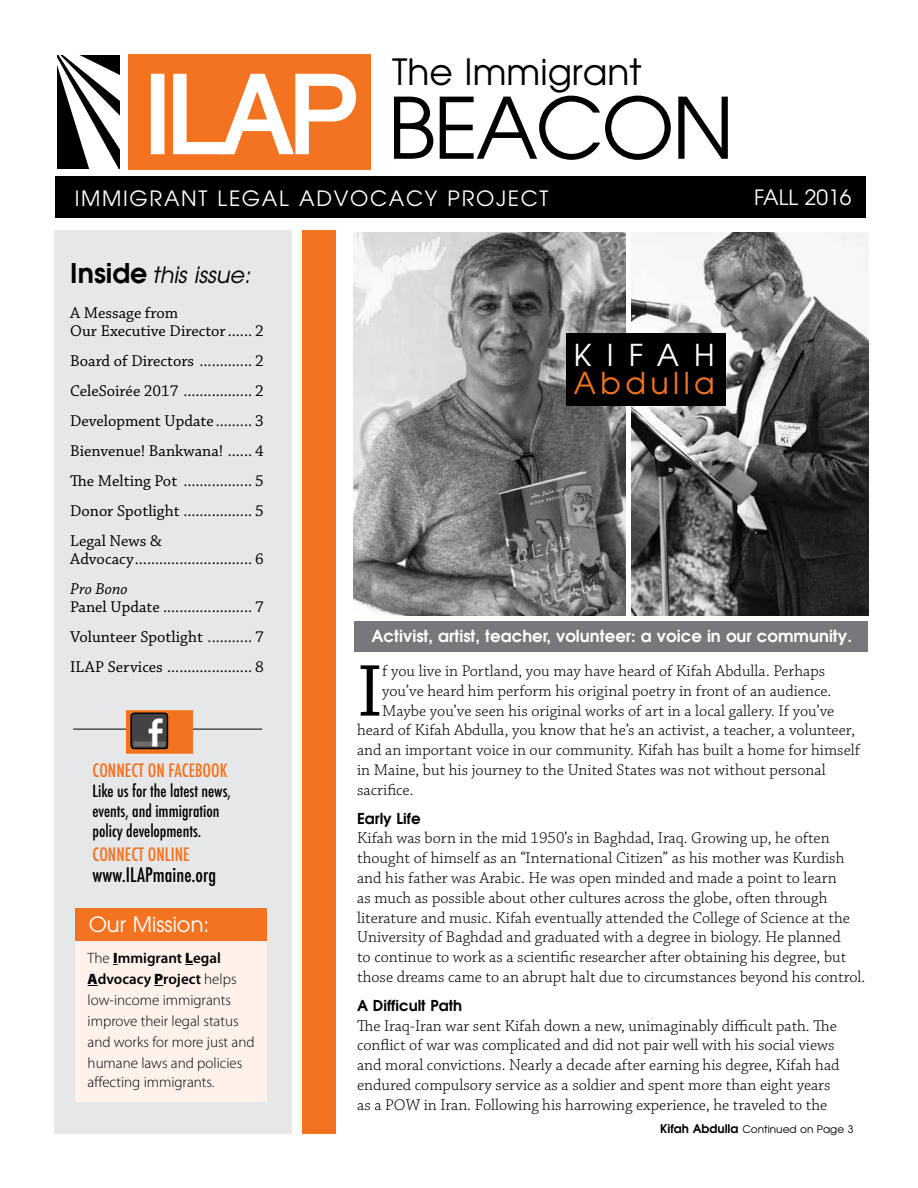
<style>
.page{position:relative;width:918px;height:1188px;background:#fff}
.page>*{position:absolute;margin:0;border:0;box-sizing:border-box;transform-origin:0 0}
.t1{font:84px "Avian";letter-spacing:-.03em;color:#000}
.t2{font:77.4px "Chaparral Pro";color:#000}
.t3{font:36px "Avian";color:#000}
.t4{font:30px "Avian";letter-spacing:.15em;color:#f37321}
.t5{font:30px "Avian";letter-spacing:.505em;color:#fff}
.t6{font:italic 22.5px "Avian";color:#000}
.t7{font:21px "Avian";letter-spacing:.08em;color:#fff}
.t8{font:21px "Avian";color:#fff}
.t9{font:500 condensed 19.5px "Futura";color:#000}
.t10{font:500 condensed 18px "Futura";color:#f37321}
.t11{font:300 16.5px/19.8px "Chaparral Pro";color:#000}
.t12{font:16.5px/30px "Chaparral Pro";color:#000;text-align:justify}
.t13{font:500 condensed 16.5px/19.8px "Futura";color:#000}
.t14{font:700 16.5px "Avian";color:#fff}
.t15{font:italic 16.5px "Chaparral Pro";color:#000}
.t16{font:300 15px/21px "Myriad Pro";color:#000}
.t17{font:700 15px "Avian";color:#000}
.t18{font:10.5px "Avian";color:#000}
.s1{font-family:"Helvetica";font-size:108px;color:#fff}
.s2{font-weight:700;font-style:normal;font-size:27px}
.s3{font-weight:900}
.s4{font-weight:600}
.s5{font-weight:700;font-size:12px}
</style>
<div class="page">
<div style="left:354px;top:621px;width:514px;height:31px;background:#77787b"></div>
<div style="left:302px;top:230px;width:34px;height:904px;background:#f37321"></div>
<div style="left:54px;top:230px;width:238px;height:904px;background:#e6e7e8"></div>
<div style="left:55px;top:176px;width:810px;height:41px;background:#000"></div>
<div style="left:128px;top:54px;width:243px;height:115px;background:#f37321"></div>
<div style="left:151px;top:74px;width:13px;height:80px;border:3px solid #fff"></div>
<svg style="left:173px;top:73px;width:183px;height:82px"></svg>
<svg style="left:57px;top:55px;width:63px;height:114px"></svg>
<hr style="left:73px;top:729px;width:189px;height:1px;background:#000">
<div style="left:126px;top:710px;width:67px;height:44px;background:#f37321;border:1px solid #f37321"></div>
<img style="left:133px;top:716px;width:32px;height:30px">
<div style="left:130px;top:713px;width:38px;height:36px;border:2px solid #000;border-radius:3px"></div>
<div style="left:76px;top:919px;width:191px;height:183px;background:#fef2eb"></div>
<div style="left:76px;top:908px;width:191px;height:33px;background:#f37321"></div>
<img style="left:354px;top:232px;width:271px;height:384px">
<img style="left:631px;top:232px;width:237px;height:384px">
<div style="left:566px;top:334px;width:159px;height:72px;background:#000"></div>
<h3 class="t3" style="left:392px;top:54px;width:251px">The Immigrant</h3>
<h1 class="t1" style="left:142px;top:87px;width:594px"><span class="s1">ILAP</span> BEACON</h1>
<p class="t7" style="left:75px;top:188px;width:475px">IMMIGRANT LEGAL ADVOCACY PROJECT</p>
<p class="t8" style="left:754px;top:187px;width:99px">FALL 2016</p>
<h3 class="t6" style="left:70px;top:264px;width:182px"><span class="s2">Inside</span> this issue:</h3>
<p class="t12" style="left:70px;top:305px;width:195px;line-height:18px">A Message from<br>Our Executive Director...... 2</p>
<p class="t12" style="left:70px;top:347px;width:195px">Board of Directors ............. 2<br>CeleSoirée 2017 ................. 2<br>Development Update ......... 3<br>Bienvenue! Bankwana! ...... 4<br>The Melting Pot ................. 5<br>Donor Spotlight ................. 5<br>Legal News &amp;</p>
<p class="t12" style="left:70px;top:545px;width:195px">Advocacy............................. 6</p>
<p class="t15" style="left:70px;top:580px;width:59px">Pro Bono</p>
<p class="t12" style="left:70px;top:593px;width:195px">Panel Update ...................... 7<br>Volunteer Spotlight ........... 7<br>ILAP Services ..................... 8</p>
<p class="t10" style="left:93px;top:759px;width:136px">CONNECT ON FACEBOOK</p>
<p class="t13" style="left:93px;top:781px;width:140px">Like us for the latest news, events, and immigration policy developments.</p>
<p class="t10" style="left:93px;top:843px;width:99px">CONNECT ONLINE</p>
<p class="t9" style="left:93px;top:862px;width:125px">www.ILAPmaine.org</p>
<p class="t8" style="left:89px;top:914px;width:122px">Our Mission:</p>
<p class="t16" style="left:88px;top:948px;width:168px">The <span class="s3">I</span><span class="s4">mmigrant</span> <span class="s3">L</span><span class="s4">egal<br></span><span class="s3">A</span><span class="s4">dvocacy</span> <span class="s3">P</span><span class="s4">roject</span> helps low-income immigrants improve their legal status and works for more just and humane laws and policies</p>
<p class="t16" style="left:88px;top:1072px;width:128px">affecting immigrants.</p>
<h3 class="t5" style="left:574px;top:340px;width:142px">KIFAH</h3>
<h3 class="t4" style="left:574px;top:368px;width:142px">Abdulla</h3>
<p class="t14" style="left:371px;top:627px;width:482px">Activist, artist, teacher, volunteer: a voice in our community.</p>
<h2 class="t2" style="left:357px;top:648px;width:27px">I</h2>
<p class="t11" style="left:382px;top:662px;width:444px">f you live in Portland, you may have heard of Kifah Abdulla. Perhaps</p>
<p class="t11" style="left:382px;top:681px;width:451px">you’ve heard him perform his original poetry in front of an audience.</p>
<p class="t11" style="left:382px;top:701px;width:454px">Maybe you’ve seen his original works of art in a local gallery. If you’ve</p>
<p class="t11" style="left:357px;top:721px;width:499px">heard of Kifah Abdulla, you know that he’s an activist, a teacher, a volunteer,</p>
<p class="t11" style="left:357px;top:741px;width:504px">and an important voice in our community. Kifah has built a home for himself</p>
<p class="t11" style="left:357px;top:761px;width:470px">in Maine, but his journey to the United States was not without personal</p>
<p class="t11" style="left:357px;top:780px;width:58px">sacrifice.</p>
<p class="t17" style="left:357px;top:810px;width:65px">Early Life</p>
<p class="t11" style="left:357px;top:829px;width:510px">Kifah was born in the mid 1950’s in Baghdad, Iraq. Growing up, he often thought of himself as an “International Citizen” as his mother was Kurdish and his father was Arabic. He was open minded and made a point to learn<br>as much as possible about other cultures across the globe, often through literature and music. Kifah eventually attended the College of Science at the University of Baghdad and graduated with a degree in biology. He planned<br>to continue to work as a scientific researcher after obtaining his degree, but those dreams came to an abrupt halt due to circumstances beyond his control.</p>
<p class="t17" style="left:357px;top:997px;width:107px">A Difficult Path</p>
<p class="t11" style="left:357px;top:1016px;width:484px">The Iraq-Iran war sent Kifah down a new, unimaginably difficult path. The conflict of war was complicated and did not pair well with his social views and moral convictions. Nearly a decade after earning his degree, Kifah had endured compulsory service as a soldier and spent more than eight years as a POW in Iran. Following his harrowing experience, he traveled to the</p>
<p class="t18" style="left:660px;top:1124px;width:195px"><span class="s5">Kifah Abdulla</span> Continued on Page 3</p>
</div>
